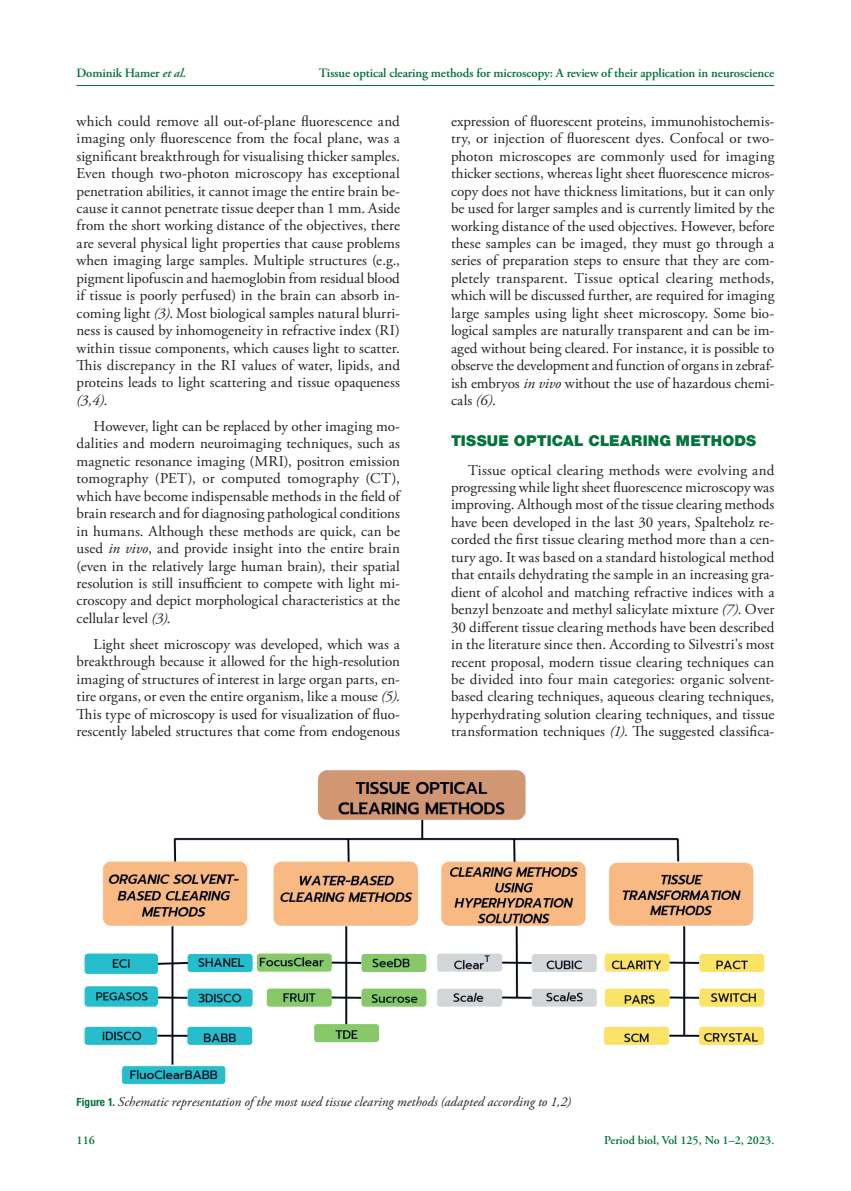
<style>
.page{position:relative;width:851px;height:1191px;background:#fff}
.page>*{position:absolute;margin:0;border:0;box-sizing:border-box;transform-origin:0 0}
.t1{font:15px/17.4px "Adobe Garamond Pro";color:#231f20;text-align:justify}
.t2{font:900 15px "Helvetica Neue LT Pro";letter-spacing:.01em;color:#04733d}
.t3{font:italic 13.5px "Adobe Garamond Pro";letter-spacing:.005em;color:#231f20}
.t4{font:600 12.75px "Adobe Garamond Pro";letter-spacing:-.01em;color:#04733d}
.t5{font:600 12px "Adobe Garamond Pro";color:#04733d}
.s1{font-style:italic}
.s2{font-family:"Helvetica Neue LT Pro";font-weight:700;font-style:normal;font-stretch:condensed;font-size:11.25px;color:#04733d}
</style>
<div class="page">
<hr style="left:77px;top:85px;width:697px;height:1px;background:#04733d">
<img style="left:84px;top:770px;width:681px;height:315px">
<p class="t4" style="left:77px;top:65px;width:111px">Dominik Hamer <span class="s1">et al.</span></p>
<p class="t4" style="left:318px;top:65px;width:457px">Tissue optical clearing methods for microscopy: A review of their application in neuroscience</p>
<p class="t1" style="left:77px;top:113px;width:325px">which could remove all out-of-plane fluorescence and imaging only fluorescence from the focal plane, was a significant breakthrough for visualising thicker samples.<br>Even though two-photon microscopy has exceptional penetration abilities, it cannot image the entire brain be&shy;cause it cannot penetrate tissue deeper than 1 mm. Aside from the short working distance of the objectives, there are several physical light properties that cause problems when imaging large samples. Multiple structures (e.g., pigment lipofuscin and haemoglobin from residual blood if tissue is poorly perfused) in the brain can absorb in&shy;coming light <span class="s1">(3)</span>. Most biological samples natural blurri&shy;ness is caused by inhomogeneity in refractive index (RI) within tissue components, which causes light to scatter.<br>This discrepancy in the RI values of water, lipids, and proteins leads to light scattering and tissue opaqueness <span class="s1">(3,4)</span>.</p>
<p class="t1" style="left:77px;top:418px;width:325px;text-indent:17px">However, light can be replaced by other imaging mo&shy;dalities and modern neuroimaging techniques, such as magnetic resonance imaging (MRI), positron emission tomography (PET), or computed tomography (CT), which have become indispensable methods in the field of brain research and for diagnosing pathological conditions in humans. Although these methods are quick, can be used <span class="s1">in vivo</span>, and provide insight into the entire brain (even in the relatively large human brain), their spatial resolution is still insufficient to compete with light mi&shy;croscopy and depict morphological characteristics at the cellular level <span class="s1">(3)</span>.</p>
<p class="t1" style="left:77px;top:636px;width:325px;text-indent:17px">Light sheet microscopy was developed, which was a breakthrough because it allowed for the high-resolution imaging of structures of interest in large organ parts, en&shy;tire organs, or even the entire organism, like a mouse <span class="s1">(5)</span>.<br>This type of microscopy is used for visualization of fluo&shy;rescently labeled structures that come from endogenous</p>
<p class="t1" style="left:451px;top:113px;width:325px">expression of fluorescent proteins, immunohistochemis&shy;try, or injection of fluorescent dyes. Confocal or two&shy;photon microscopes are commonly used for imaging thicker sections, whereas light sheet fluorescence micros&shy;copy does not have thickness limitations, but it can only be used for larger samples and is currently limited by the working distance of the used objectives. However, before these samples can be imaged, they must go through a series of preparation steps to ensure that they are com&shy;pletely transparent. Tissue optical clearing methods, which will be discussed further, are required for imaging large samples using light sheet microscopy. Some bio&shy;logical samples are naturally transparent and can be im&shy;aged without being cleared. For instance, it is possible to observe the development and function of organs in zebraf&shy;ish embryos <span class="s1">in vivo</span> without the use of hazardous chemi&shy;cals <span class="s1">(6)</span>.</p>
<p class="t2" style="left:451px;top:432px;width:307px">TISSUE OPTICAL CLEARING METHODS</p>
<p class="t1" style="left:451px;top:461px;width:325px;text-indent:17px">Tissue optical clearing methods were evolving and progressing while light sheet fluorescence microscopy was improving. Although most of the tissue clearing methods have been developed in the last 30 years, Spalteholz re&shy;corded the first tissue clearing method more than a cen&shy;tury ago. It was based on a standard histological method that entails dehydrating the sample in an increasing gra&shy;dient of alcohol and matching refractive indices with a benzyl benzoate and methyl salicylate mixture <span class="s1">(7)</span>. Over 30 different tissue clearing methods have been described in the literature since then. According to Silvestri's most recent proposal, modern tissue clearing techniques can be divided into four main categories: organic solvent&shy;based clearing techniques, aqueous clearing techniques, hyperhydrating solution clearing techniques, and tissue transformation techniques <span class="s1">(1)</span>. The suggested classifica-</p>
<p class="t3" style="left:77px;top:1093px;width:496px"><span class="s2">Figure 1.</span> Schematic representation of the most used tissue clearing methods (adapted according to 1,2)</p>
<p class="t5" style="left:77px;top:1133px;width:20px">116</p>
<p class="t5" style="left:604px;top:1133px;width:172px">Period biol, Vol 125, No 1–2, 2023.</p>
</div>
